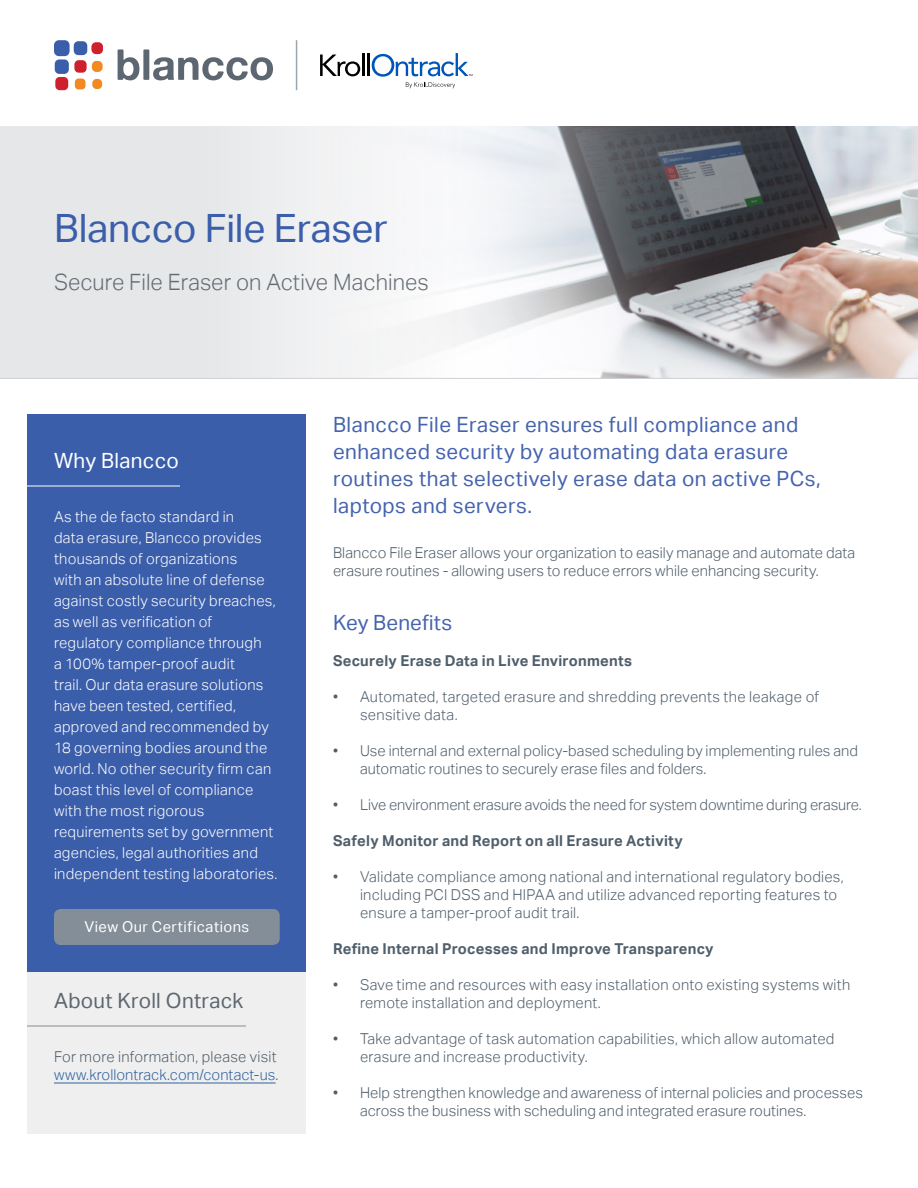
<style>
.page{position:relative;width:918px;height:1188px;background:#fff}
.page>*{position:absolute;margin:0;border:0;box-sizing:border-box;transform-origin:0 0}
.t1{font:39px "Aktiv Grotesk";letter-spacing:-.005em;color:#3b5eab}
.t2{font:300 22.5px "Aktiv Grotesk";color:#636c75}
.t3{font:21px/27px "Aktiv Grotesk";letter-spacing:.02em;color:#4563ae}
.t4{font:21px "Aktiv Grotesk";letter-spacing:.01em;color:#5d6771}
.t5{font:21px "Aktiv Grotesk";letter-spacing:.015em;color:#fff}
.t6{font:300 15px/18px "Aktiv Grotesk";letter-spacing:.01em;color:#4f5e6b}
.t7{font:300 15px/21px "Aktiv Grotesk";letter-spacing:.02em;color:#fff}
.t8{font:700 15px "Aktiv Grotesk";letter-spacing:.02em;color:#4f5e6b}
.t9{font:15px "Aktiv Grotesk";letter-spacing:.035em;color:#fff}
.s1{color:#2f63a2}
</style>
<div class="page">
<div style="left:0;top:126px;width:918px;height:253px;background:#e6e7e9"></div>
<img style="left:312px;top:126px;width:606px;height:252px">
<hr style="left:296px;top:40px;width:1px;height:50px;background:#9aa5ae">
<div style="left:75px;top:79px;width:11px;height:10px;background:#f18a21;border-radius:4px"></div>
<div style="left:92px;top:79px;width:10px;height:10px;background:#f18a21;border-radius:4px"></div>
<div style="left:92px;top:61px;width:11px;height:11px;background:#f18a21;border-radius:4px"></div>
<div style="left:55px;top:59px;width:14px;height:15px;background:#3b5eab;border-radius:5px"></div>
<div style="left:54px;top:40px;width:16px;height:16px;background:#3b5eab;border-radius:5px"></div>
<div style="left:74px;top:41px;width:13px;height:14px;background:#3b5eab;border-radius:5px"></div>
<div style="left:55px;top:77px;width:13px;height:13px;background:#cf202f;border-radius:4px"></div>
<div style="left:74px;top:60px;width:13px;height:13px;background:#cf202f;border-radius:4px"></div>
<div style="left:91px;top:42px;width:12px;height:12px;background:#cf202f;border-radius:5px"></div>
<svg style="left:118px;top:49px;width:21px;height:31px"></svg>
<div style="left:143px;top:49px;width:6px;height:31px;background:#5d6771"></div>
<svg style="left:153px;top:57px;width:120px;height:23px"></svg>
<svg style="left:320px;top:55px;width:40px;height:21px"></svg>
<hr style="left:362px;top:53px;width:3px;height:23px;background:#000">
<hr style="left:367px;top:53px;width:3px;height:23px;background:#000">
<svg style="left:372px;top:53px;width:100px;height:35px"></svg>
<div style="left:27px;top:972px;width:279px;height:162px;background:#f0efef"></div>
<hr style="left:54px;top:1083px;width:222px;height:1px;background:#2f63a2">
<hr style="left:27px;top:1026px;width:219px;height:1px;background:#838e98">
<div style="left:27px;top:414px;width:279px;height:558px;background:#3b5eab"></div>
<hr style="left:27px;top:486px;width:153px;height:1px;background:#fff">
<div style="left:54px;top:909px;width:226px;height:36px;background:#838e98;border-radius:7px"></div>
<hr style="left:0;top:378px;width:918px;height:1px;background:#d2d2d5">
<h1 class="t1" style="left:54px;top:205px;width:335px">Blancco File Eraser</h1>
<h2 class="t2" style="left:54px;top:269px;width:376px">Secure File Eraser on Active Machines</h2>
<h3 class="t5" style="left:54px;top:448px;width:126px">Why Blancco</h3>
<p class="t7" style="left:54px;top:506px;width:225px">As the de facto standard in<br>data erasure, Blancco provides thousands of organizations<br>with an absolute line of defense against costly security breaches, as well as verification of regulatory compliance through<br>a 100% tamper-proof audit<br>trail. Our data erasure solutions have been tested, certified, approved and recommended by<br>18 governing bodies around the world. No other security firm can boast this level of compliance with the most rigorous requirements set by government agencies, legal authorities and independent testing laboratories.</p>
<p class="t9" style="left:84px;top:918px;width:166px">View Our Certifications</p>
<h3 class="t4" style="left:54px;top:988px;width:191px">About Kroll Ontrack</h3>
<p class="t6" style="left:54px;top:1048px;width:226px">For more information, please visit <span class="s1">www.krollontrack.com/contact-us</span>.</p>
<h3 class="t3" style="left:333px;top:411px;width:489px">Blancco File Eraser ensures full compliance and enhanced security by automating data erasure routines that selectively erase data on active PCs, laptops and servers.</h3>
<p class="t6" style="left:333px;top:544px;width:524px">Blancco File Eraser allows your organization to easily manage and automate data erasure routines - allowing users to reduce errors while enhancing security.</p>
<h3 class="t3" style="left:333px;top:609px;width:121px">Key Benefits</h3>
<p class="t8" style="left:333px;top:652px;width:301px">Securely Erase Data in Live Environments</p>
<p class="t6" style="left:360px;top:688px;width:461px;text-indent:-27px">• Automated, targeted erasure and shredding prevents the leakage of sensitive data.</p>
<p class="t6" style="left:360px;top:742px;width:500px;text-indent:-27px">• Use internal and external policy-based scheduling by implementing rules and automatic routines to securely erase files and folders.</p>
<p class="t6" style="left:333px;top:796px;width:530px">• Live environment erasure avoids the need for system downtime during erasure.</p>
<p class="t8" style="left:333px;top:832px;width:351px">Safely Monitor and Report on all Erasure Activity</p>
<p class="t6" style="left:360px;top:868px;width:485px;text-indent:-27px">• Validate compliance among national and international regulatory bodies, including PCI DSS and HIPAA and utilize advanced reporting features to ensure a tamper-proof audit trail.</p>
<p class="t8" style="left:333px;top:940px;width:382px">Refine Internal Processes and Improve Transparency</p>
<p class="t6" style="left:360px;top:976px;width:492px;text-indent:-27px">• Save time and resources with easy installation onto existing systems with remote installation and deployment.</p>
<p class="t6" style="left:360px;top:1030px;width:476px;text-indent:-27px">• Take advantage of task automation capabilities, which allow automated erasure and increase productivity.</p>
<p class="t6" style="left:360px;top:1084px;width:504px;text-indent:-27px">• Help strengthen knowledge and awareness of internal policies and processes across the business with scheduling and integrated erasure routines.</p>
</div>
